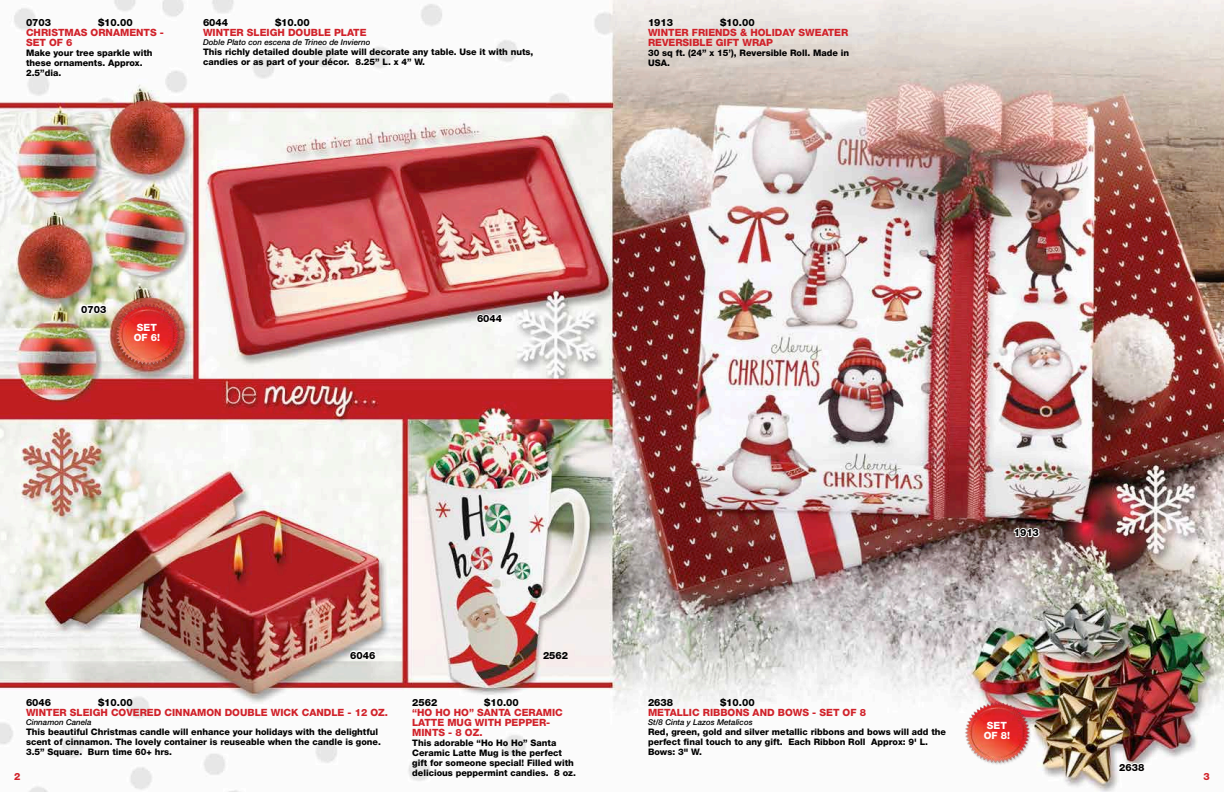
<style>
.page{position:relative;width:1224px;height:792px;background:#fff}
.page>*{position:absolute;margin:0;border:0;box-sizing:border-box;transform-origin:0 0}
.t1{font:800 10px/10px "Helvetica Neue";color:#d1222a}
.t2{font:800 10px "Helvetica Neue";color:#000}
.t3{font:800 10px/10px "Helvetica Neue";color:#fffefe;text-align:center}
.t4{font:800 9px/10px "Helvetica Neue";color:#000}
.t5{font:italic 500 8px "Helvetica Neue";color:#000}
</style>
<div class="page">
<img style="left:0;top:0;width:1224px;height:792px">
<img style="left:99px;top:289px;width:97px;height:91px">
<img style="left:949px;top:687px;width:97px;height:91px">
<svg style="left:79px;top:304px;width:29px;height:11px"></svg>
<svg style="left:475px;top:311px;width:29px;height:14px"></svg>
<svg style="left:349px;top:647px;width:28px;height:15px"></svg>
<svg style="left:1013px;top:526px;width:28px;height:12px"></svg>
<svg style="left:1117px;top:762px;width:29px;height:12px"></svg>
<p class="t2" style="left:26px;top:16px;width:27px">0703</p>
<p class="t2" style="left:98px;top:16px;width:36px">$10.00</p>
<p class="t1" style="left:26px;top:27px;width:139px">CHRISTMAS ORNAMENTS -<br>SET OF 6</p>
<p class="t4" style="left:26px;top:47px;width:128px">Make your tree sparkle with these ornaments. Approx.<br>2.5”dia.</p>
<p class="t2" style="left:203px;top:16px;width:27px">6044</p>
<p class="t2" style="left:275px;top:16px;width:36px">$10.00</p>
<p class="t1" style="left:203px;top:27px;width:165px">WINTER SLEIGH DOUBLE PLATE</p>
<p class="t5" style="left:203px;top:37px;width:169px">Doble Plato con escena de Trineo de Invierno</p>
<p class="t4" style="left:203px;top:46px;width:332px">This richly detailed double plate will decorate any table. Use it with nuts, candies or as part of your décor. 8.25” L. x 4” W.</p>
<p class="t2" style="left:81px;top:303px;width:27px">0703</p>
<p class="t3" style="left:134px;top:323px;width:28px">SET<br>OF 6!</p>
<p class="t2" style="left:477px;top:313px;width:27px">6044</p>
<p class="t2" style="left:648px;top:16px;width:27px">1913</p>
<p class="t2" style="left:720px;top:16px;width:36px">$10.00</p>
<p class="t1" style="left:648px;top:27px;width:202px">WINTER FRIENDS &amp; HOLIDAY SWEATER<br>REVERSIBLE GIFT WRAP</p>
<p class="t4" style="left:648px;top:47px;width:203px">30 sq ft. (24” x 15’), Reversible Roll. Made in<br>USA.</p>
<p class="t2" style="left:350px;top:649px;width:27px">6046</p>
<p class="t2" style="left:543px;top:649px;width:27px">2562</p>
<p class="t2" style="left:1014px;top:527px;width:27px">1913</p>
<p class="t2" style="left:26px;top:696px;width:27px">6046</p>
<p class="t2" style="left:98px;top:696px;width:36px">$10.00</p>
<p class="t1" style="left:26px;top:707px;width:364px">WINTER SLEIGH COVERED CINNAMON DOUBLE WICK CANDLE - 12 OZ.</p>
<p class="t5" style="left:26px;top:717px;width:67px">Cinnamon Canela</p>
<p class="t4" style="left:26px;top:726px;width:356px">This beautiful Christmas candle will enhance your holidays with the delightful scent of cinnamon. The lovely container is reuseable when the candle is gone.<br>3.5” Square. Burn time 60+ hrs.</p>
<p class="t2" style="left:412px;top:696px;width:27px">2562</p>
<p class="t2" style="left:484px;top:696px;width:36px">$10.00</p>
<p class="t1" style="left:412px;top:707px;width:152px">“HO HO HO” SANTA CERAMIC<br>LATTE MUG WITH PEPPER-<br>MINTS - 8 OZ.</p>
<p class="t4" style="left:412px;top:737px;width:165px">This adorable “Ho Ho Ho” Santa Ceramic Latte Mug is the perfect gift for someone special! Filled with delicious peppermint candies. 8 oz.</p>
<p class="t2" style="left:648px;top:697px;width:27px">2638</p>
<p class="t2" style="left:720px;top:697px;width:36px">$10.00</p>
<p class="t1" style="left:648px;top:708px;width:219px">METALLIC RIBBONS AND BOWS - SET OF 8</p>
<p class="t5" style="left:648px;top:718px;width:106px">St/8 Cinta y Lazos Metalicos</p>
<p class="t4" style="left:648px;top:727px;width:300px">Red, green, gold and silver metallic ribbons and bows will add the perfect final touch to any gift. Each Ribbon Roll Approx: 9' L.<br>Bows: 3" W.</p>
<p class="t3" style="left:984px;top:721px;width:28px">SET<br>OF 8!</p>
<p class="t2" style="left:1119px;top:761px;width:27px">2638</p>
<p class="t1" style="left:14px;top:771px;width:8px">2</p>
<p class="t1" style="left:1204px;top:772px;width:8px">3</p>
</div>
